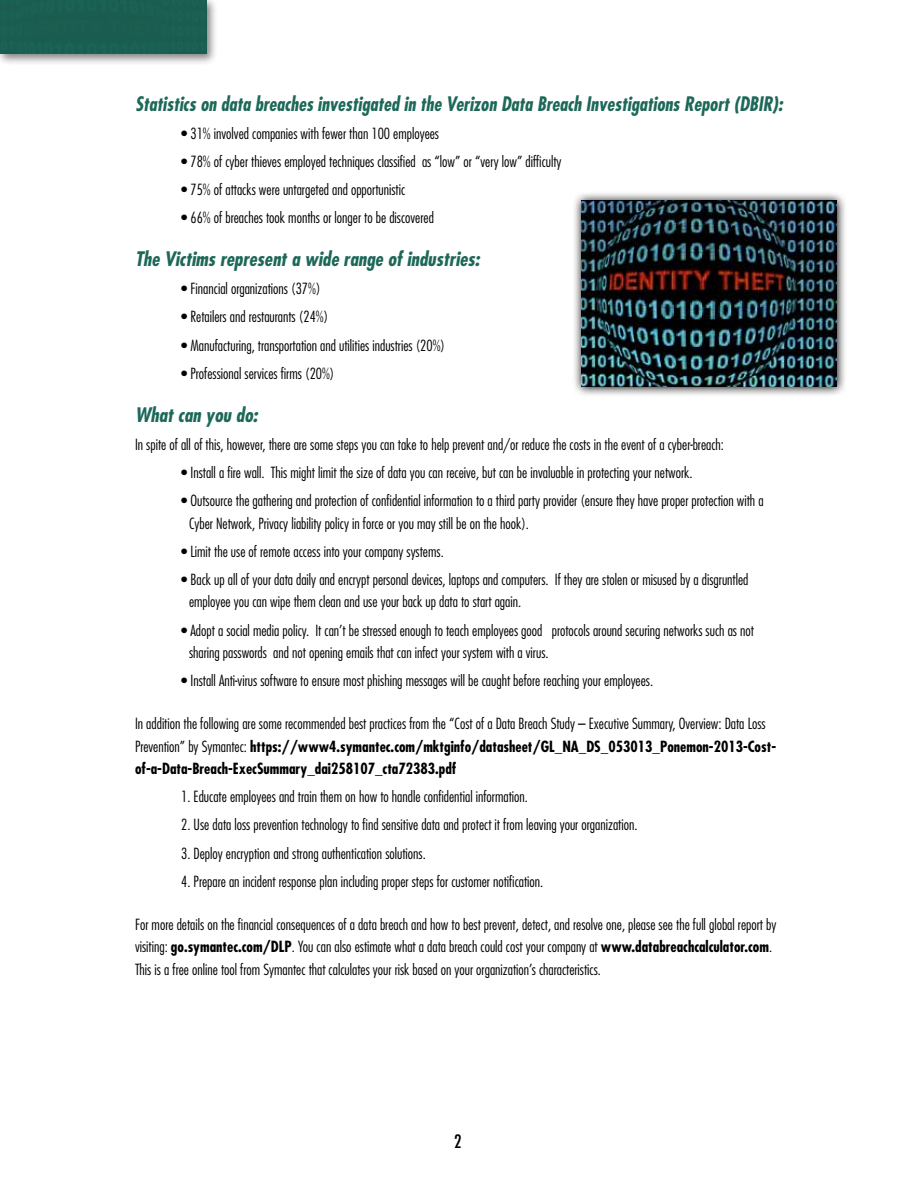
<style>
.page{position:relative;width:918px;height:1188px;background:#fff}
.page>*{position:absolute;margin:0;border:0;box-sizing:border-box;transform-origin:0 0}
.t1{font:italic 700 condensed 19.5px "Futura";color:#1d6859;scale:.95 1}
.t2{font:italic 700 condensed 19.5px "Futura";color:#1d6859}
.t3{font:condensed 18px "Futura";color:#000}
.t4{font:300 condensed 15px/22.5px "Futura";color:#000}
.s1{font-weight:700}
</style>
<div class="page">
<svg style="left:574px;top:193px;width:271px;height:202px;background:#bbbcbc"></svg>
<img style="left:582px;top:201px;width:255px;height:186px">
<div style="left:0;top:0;width:218px;height:66px;background:#000;opacity:.5"></div>
<div style="left:0;top:0;width:206px;height:54px;background:#1a5e50"></div>
<h1 class="t1" style="left:135px;top:91px;width:683px">Statistics on data breaches investigated in the Verizon Data Breach Investigations Report (DBIR):</h1>
<p class="t4" style="left:181px;top:122px;width:259px">• 31% involved companies with fewer than 100 employees</p>
<p class="t4" style="left:181px;top:150px;width:382px">• 78% of cyber thieves employed techniques classified as “low” or “very low” difficulty</p>
<p class="t4" style="left:181px;top:178px;width:226px">• 75% of attacks were untargeted and opportunistic</p>
<p class="t4" style="left:181px;top:206px;width:254px">• 66% of breaches took months or longer to be discovered</p>
<h1 class="t2" style="left:135px;top:246px;width:346px">The Victims represent a wide range of industries:</h1>
<p class="t4" style="left:181px;top:277px;width:141px">• Financial organizations (37%)</p>
<p class="t4" style="left:181px;top:306px;width:149px">• Retailers and restaurants (24%)</p>
<p class="t4" style="left:181px;top:334px;width:265px">• Manufacturing, transportation and utilities industries (20%)</p>
<p class="t4" style="left:181px;top:362px;width:155px">• Professional services firms (20%)</p>
<h1 class="t2" style="left:135px;top:402px;width:124px">What can you do:</h1>
<p class="t4" style="left:135px;top:433px;width:591px">In spite of all of this, however, there are some steps you can take to help prevent and/or reduce the costs in the event of a cyber-breach:</p>
<p class="t4" style="left:181px;top:461px;width:513px">• Install a fire wall. This might limit the size of data you can receive, but can be invaluable in protecting your network.</p>
<p class="t4" style="left:189px;top:489px;width:576px;text-indent:-8px">• Outsource the gathering and protection of confidential information to a third party provider (ensure they have proper protection with a<br>Cyber Network, Privacy liability policy in force or you may still be on the hook).</p>
<p class="t4" style="left:181px;top:540px;width:264px">• Limit the use of remote access into your company systems.</p>
<p class="t4" style="left:189px;top:568px;width:561px;text-indent:-8px">• Back up all of your data daily and encrypt personal devices, laptops and computers. If they are stolen or misused by a disgruntled employee you can wipe them clean and use your back up data to start again.</p>
<p class="t4" style="left:189px;top:619px;width:567px;text-indent:-8px">• Adopt a social media policy. It can’t be stressed enough to teach employees good protocols around securing networks such as not sharing passwords and not opening emails that can infect your system with a virus.</p>
<p class="t4" style="left:181px;top:669px;width:474px">• Install Anti-virus software to ensure most phishing messages will be caught before reaching your employees.</p>
<p class="t4" style="left:135px;top:712px;width:643px">In addition the following are some recommended best practices from the “Cost of a Data Breach Study – Executive Summary, Overview: Data Loss<br>Prevention” by Symantec: <span class="s1">https://www4.symantec.com/mktginfo/datasheet/GL_NA_DS_053013_Ponemon-2013-Cost&shy;of-a-Data-Breach-ExecSummary_dai258107_cta72383.pdf</span></p>
<p class="t4" style="left:181px;top:785px;width:348px">1. Educate employees and train them on how to handle confidential information.</p>
<p class="t4" style="left:181px;top:814px;width:458px">2. Use data loss prevention technology to find sensitive data and protect it from leaving your organization.</p>
<p class="t4" style="left:181px;top:842px;width:246px">3. Deploy encryption and strong authentication solutions.</p>
<p class="t4" style="left:181px;top:870px;width:364px">4. Prepare an incident response plan including proper steps for customer notification.</p>
<p class="t4" style="left:135px;top:913px;width:643px">For more details on the financial consequences of a data breach and how to best prevent, detect, and resolve one, please see the full global report by visiting: <span class="s1">go.symantec.com/DLP</span>. You can also estimate what a data breach could cost your company at <span class="s1">www.databreachcalculator.com</span>.<br>This is a free online tool from Symantec that calculates your risk based on your organization’s characteristics.</p>
<p class="t3" style="left:454px;top:1130px;width:9px">2</p>
</div>
